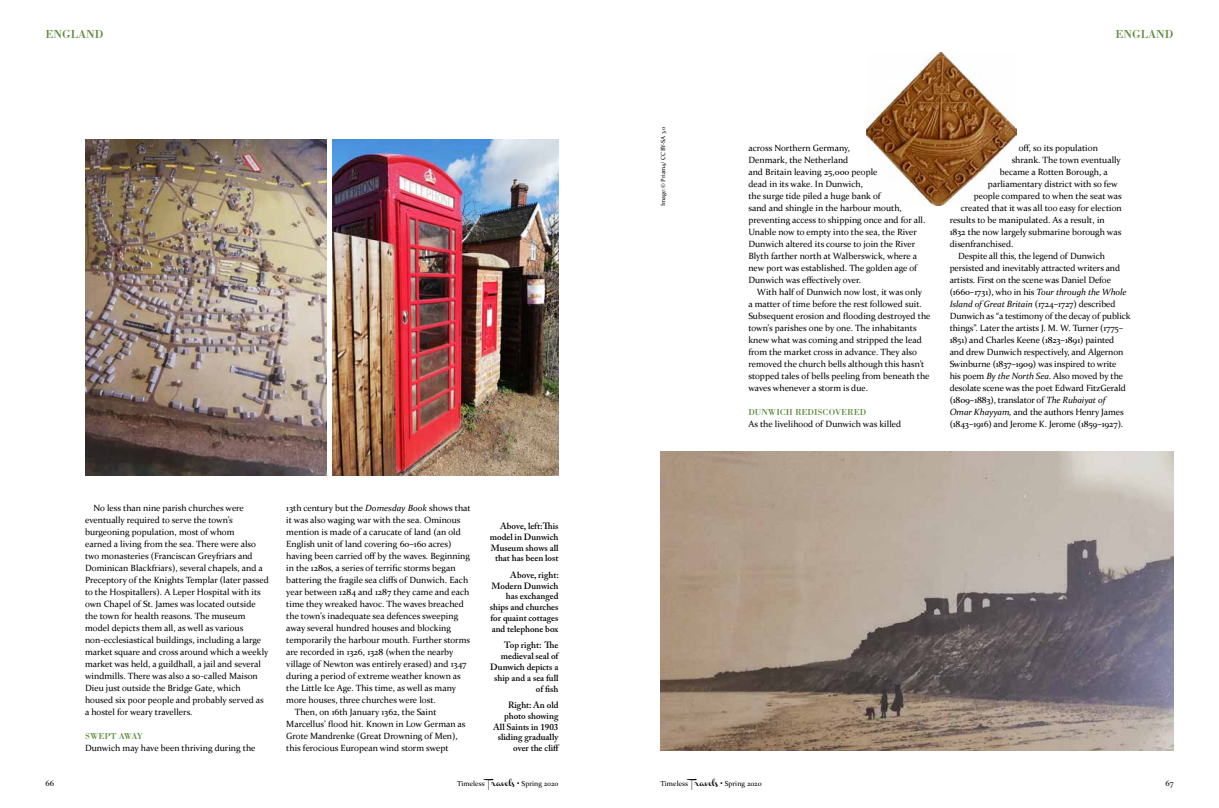
<style>
.page{position:relative;width:1219px;height:808px;background:#fff}
.page>*{position:absolute;margin:0;border:0;box-sizing:border-box;transform-origin:0 0}
.t1{font:12px "Bodoni Std";color:#5c873c}
.t2{font:9px/12px "Constantia";color:#000}
.t3{font:600 9px/10.8px "Adobe Caslon Pro";color:#000;text-align:right}
.t4{font:italic 9px "Constantia";letter-spacing:-.01em;color:#000}
.t5{font:9px "Bodoni Std";color:#5c873c}
.t6{font:8px "Constantia";color:#000}
.t7{font:7.2px "Constantia";color:#000}
.t8{font:6px "Constantia";letter-spacing:-.02em;color:#000}
.s1{font-style:italic}
.s2{font-style:normal}
.s3{font-family:"Channel";font-size:6px}
.s4{font-size:8px}
</style>
<div class="page">
<img style="left:866px;top:53px;width:150px;height:153px">
<img style="left:660px;top:451px;width:514px;height:299px">
<img style="left:85px;top:139px;width:242px;height:336px">
<img style="left:333px;top:139px;width:225px;height:336px">
<h1 class="t1" style="left:45px;top:27px;width:59px">ENGLAND</h1>
<h1 class="t1" style="left:1116px;top:27px;width:59px">ENGLAND</h1>
<p class="t2" style="left:85px;top:502px;width:185px;text-indent:9px">No less than nine parish churches were eventually required to serve the town’s burgeoning population, most of whom<br>earned a living from the sea. There were also two monasteries (Franciscan Greyfriars and Dominican Blackfriars), several chapels, and a Preceptory of the Knights Templar (later passed to the Hospitallers). A Leper Hospital with its own Chapel of St. James was located outside the town for health reasons. The museum model depicts them all, as well as various non-ecclesiastical buildings, including a large market square and cross around which a weekly market was held, a guildhall, a jail and several windmills. There was also a so-called Maison Dieu just outside the Bridge Gate, which housed six poor people and probably served as a hostel for weary travellers.</p>
<p class="t5" style="left:85px;top:731px;width:59px">SWEPT AWAY</p>
<p class="t2" style="left:85px;top:742px;width:172px">Dunwich may have been thriving during the</p>
<p class="t2" style="left:286px;top:502px;width:186px">13th century but the <span class="s1">Domesday Book</span> shows that</p>
<p class="t2" style="left:286px;top:514px;width:176px">it was also waging war with the sea. Ominous</p>
<p class="t2" style="left:286px;top:526px;width:176px">mention is made of a carucate of land (an old</p>
<p class="t2" style="left:286px;top:538px;width:167px">English unit of land covering 60–160 acres)</p>
<p class="t2" style="left:286px;top:550px;width:185px">having been carried off by the waves. Beginning</p>
<p class="t2" style="left:286px;top:562px;width:171px">in the 1280s, a series of terrific storms began</p>
<p class="t2" style="left:286px;top:574px;width:184px">battering the fragile sea cliffs of Dunwich. Each</p>
<p class="t2" style="left:286px;top:586px;width:185px">year between 1284 and 1287 they came and each</p>
<p class="t2" style="left:286px;top:598px;width:179px">time they wreaked havoc. The waves breached</p>
<p class="t2" style="left:286px;top:610px;width:173px">the town’s inadequate sea defences sweeping</p>
<p class="t2" style="left:286px;top:622px;width:166px">away several hundred houses and blocking</p>
<p class="t2" style="left:286px;top:634px;width:185px">temporarily the harbour mouth. Further storms</p>
<p class="t2" style="left:286px;top:646px;width:169px">are recorded in 1326, 1328 (when the nearby</p>
<p class="t2" style="left:286px;top:658px;width:182px">village of Newton was entirely erased) and 1347</p>
<p class="t2" style="left:286px;top:670px;width:176px">during a period of extreme weather known as</p>
<p class="t2" style="left:286px;top:682px;width:171px">the Little Ice Age. This time, as well as many</p>
<p class="t2" style="left:286px;top:694px;width:151px">more houses, three churches were lost.</p>
<p class="t2" style="left:295px;top:706px;width:143px">Then, on 16th January 1362, the Saint</p>
<p class="t2" style="left:286px;top:718px;width:181px">Marcellus’ flood hit. Known in Low German as</p>
<p class="t2" style="left:286px;top:730px;width:173px">Grote Mandrenke (Great Drowning of Men),</p>
<p class="t2" style="left:286px;top:742px;width:164px">this ferocious European wind storm swept</p>
<p class="t3" style="left:490px;top:520px;width:70px">Above, left:This model in Dunwich<br>Museum shows all that has been lost</p>
<p class="t3" style="left:490px;top:569px;width:70px">Above, right:<br>Modern Dunwich has exchanged ships and churches for quaint cottages and telephone box</p>
<p class="t3" style="left:490px;top:640px;width:70px">Top right: The medieval seal of<br>Dunwich depicts a ship and a sea full of fish</p>
<p class="t3" style="left:493px;top:699px;width:68px">Right: An old photo showing<br>All Saints in 1903 sliding gradually over the cliff</p>
<p class="t8" style="left:659px;top:206px;width:80px;rotate:-90deg">Image: <span class="s1">©</span> Priam4/ CC BY-SA 3.0</p>
<p class="t2" style="left:748px;top:142px;width:178px">across Northern Germany,<br>Denmark, the Netherland<br>and Britain leaving 25,000 people<br>dead in its wake. In Dunwich,<br>the surge tide piled a huge bank of<br>sand and shingle in the harbour mouth, preventing access to shipping once and for all.<br>Unable now to empty into the sea, the River Dunwich altered its course to join the River Blyth farther north at Walberswick, where a new port was established. The golden age of Dunwich was effectively over.</p>
<p class="t2" style="left:748px;top:286px;width:184px;text-indent:9px">With half of Dunwich now lost, it was only<br>a matter of time before the rest followed suit.<br>Subsequent erosion and flooding destroyed the town’s parishes one by one. The inhabitants knew what was coming and stripped the lead from the market cross in advance. They also removed the church bells although this hasn’t stopped tales of bells peeling from beneath the waves whenever a storm is due.</p>
<p class="t5" style="left:748px;top:407px;width:119px">DUNWICH REDISCOVERED</p>
<p class="t2" style="left:748px;top:418px;width:154px">As the livelihood of Dunwich was killed</p>
<p class="t2" style="left:1019px;top:142px;width:81px">off, so its population</p>
<p class="t2" style="left:1012px;top:154px;width:111px">shrank. The town eventually</p>
<p class="t2" style="left:1000px;top:166px;width:110px">became a Rotten Borough, a</p>
<p class="t2" style="left:988px;top:178px;width:131px">parliamentary district with so few</p>
<p class="t2" style="left:974px;top:190px;width:150px">people compared to when the seat was</p>
<p class="t2" style="left:961px;top:202px;width:163px">created that it was all too easy for election</p>
<p class="t2" style="left:950px;top:214px;width:157px">results to be manipulated. As a result, in</p>
<p class="t2" style="left:950px;top:226px;width:173px">1832 the now largely submarine borough was</p>
<p class="t2" style="left:950px;top:238px;width:65px">disenfranchised.</p>
<p class="t2" style="left:958px;top:250px;width:148px">Despite all this, the legend of Dunwich</p>
<p class="t2" style="left:950px;top:262px;width:172px">persisted and inevitably attracted writers and</p>
<p class="t2" style="left:950px;top:274px;width:163px">artists. First on the scene was Daniel Defoe</p>
<p class="t2" style="left:950px;top:286px;width:178px">(1660–1731), who in his <span class="s1">Tour through the Whole</span></p>
<p class="t4" style="left:950px;top:298px;width:167px">Island of Great Britain <span class="s2">(1724–1727) described</span></p>
<p class="t2" style="left:950px;top:310px;width:182px">Dunwich as “a testimony of the decay of publick</p>
<p class="t2" style="left:950px;top:322px;width:175px">things”. Later the artists J. M. W. Turner (1775–</p>
<p class="t2" style="left:950px;top:334px;width:166px">1851) and Charles Keene (1823–1891) painted</p>
<p class="t2" style="left:950px;top:346px;width:175px">and drew Dunwich respectively, and Algernon</p>
<p class="t2" style="left:950px;top:358px;width:168px">Swinburne (1837–1909) was inspired to write</p>
<p class="t2" style="left:950px;top:370px;width:175px">his poem <span class="s1">By the North Sea</span>. Also moved by the</p>
<p class="t2" style="left:950px;top:382px;width:178px">desolate scene was the poet Edward FitzGerald</p>
<p class="t2" style="left:950px;top:394px;width:157px">(1809–1883), translator of <span class="s1">The Rubaiyat of</span></p>
<p class="t2" style="left:950px;top:406px;width:175px"><span class="s1">Omar Khayyam,</span> and the authors Henry James</p>
<p class="t2" style="left:950px;top:418px;width:175px">(1843–1916) and Jerome K. Jerome (1859–1927).</p>
<p class="t6" style="left:45px;top:778px;width:10px">66</p>
<p class="t7" style="left:457px;top:778px;width:103px">Timeless <span class="s3">Travels</span> <span class="s4">•</span> Spring 2020</p>
<p class="t7" style="left:660px;top:778px;width:103px">Timeless <span class="s3">Travels</span> <span class="s4">•</span> Spring 2020</p>
<p class="t6" style="left:1165px;top:778px;width:10px">67</p>
</div>
